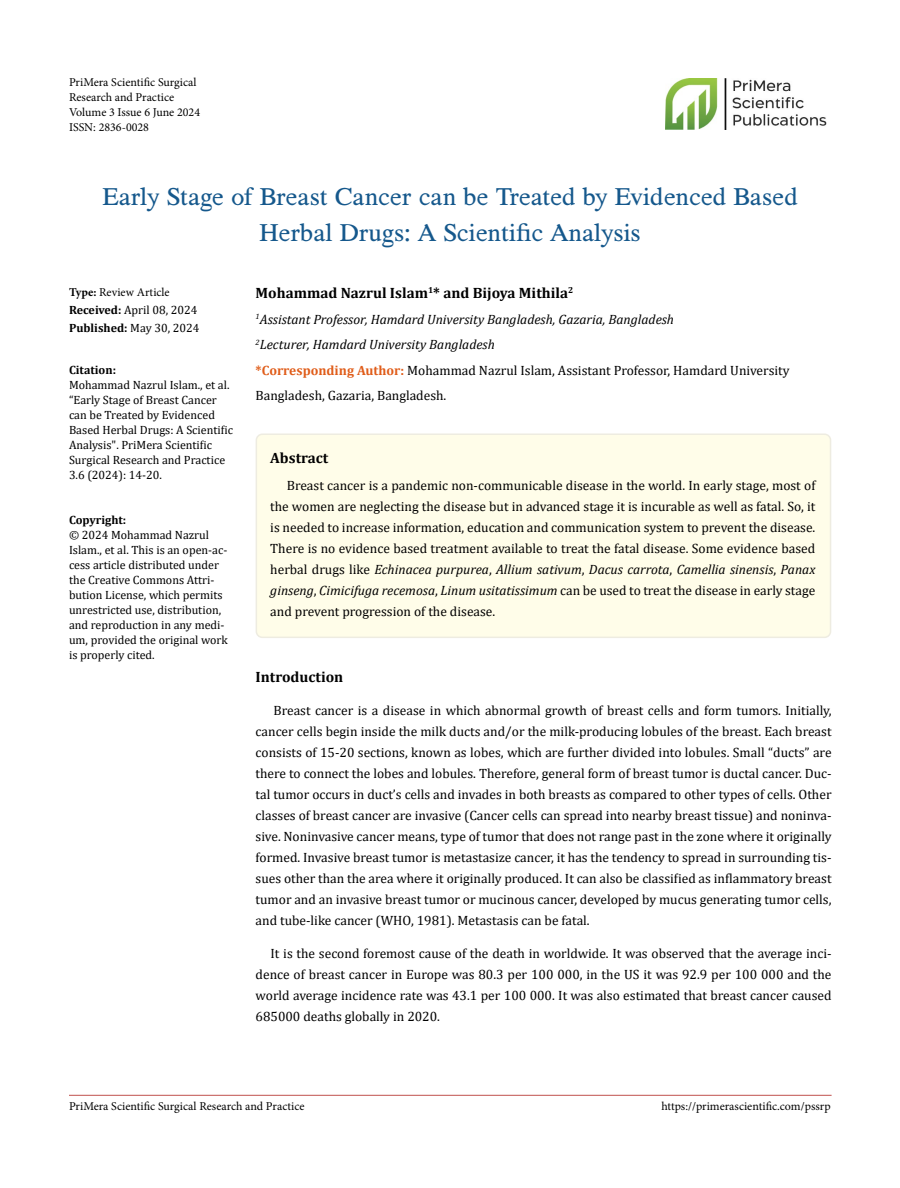
<style>
.page{position:relative;width:900px;height:1188px;background:#fff}
.page>*{position:absolute;margin:0;border:0;box-sizing:border-box;transform-origin:0 0}
.t1{font:25.5px/36px "Tribun ADF Std";color:#15588c;text-align:center}
.t2{font:700 15px "Cambria";color:#000}
.t3{font:13.5px/21px "Cambria";color:#000;text-align:justify}
.t4{font:italic 13.5px/25.5px "Cambria";color:#000}
.t5{font:12px/15px "Cambria";color:#000}
.t6{font:12px/15px "Minion Pro";color:#000}
.t7{font:700 12px "Cambria";color:#000}
.s1{font-weight:700}
.s2{font-weight:700;font-style:normal;color:#e05d1a}
.s3{font-style:normal}
.s4{font-style:italic}
</style>
<div class="page">
<hr style="left:69px;top:1095px;width:763px;height:1px;background:#c0504d">
<img style="left:665px;top:78px;width:162px;height:52px">
<div style="left:256px;top:434px;width:575px;height:203px;background:#fffde9;border-radius:6px"></div>
<div style="left:256px;top:434px;width:575px;height:204px;border:2px solid #eeece1;border-radius:6px"></div>
<p class="t6" style="left:69px;top:75px;width:133px">PriMera Scientific Surgical<br>Research and Practice<br>Volume 3 Issue 6 June 2024<br>ISSN: 2836-0028</p>
<h1 class="t1" style="left:102px;top:179px;width:697px">Early Stage of Breast Cancer can be Treated by Evidenced Based<br>Herbal Drugs: A Scientific Analysis</h1>
<p class="t6" style="left:69px;top:285px;width:102px"><span class="s1">Type:</span> Review Article</p>
<p class="t5" style="left:69px;top:301px;width:132px;line-height:18px"><span class="s1">Received:</span> April 08, 2024<br><span class="s1">Published:</span> May 30, 2024</p>
<p class="t7" style="left:69px;top:362px;width:49px">Citation:</p>
<p class="t5" style="left:69px;top:377px;width:166px">Mohammad Nazrul Islam., et al. “Early Stage of Breast Cancer can be Treated by Evidenced<br>Based Herbal Drugs: A Scientific<br>Analysis". PriMera Scientific<br>Surgical Research and Practice<br>3.6 (2024): 14-20.</p>
<p class="t7" style="left:69px;top:512px;width:59px">Copyright:</p>
<p class="t5" style="left:69px;top:528px;width:160px">© 2024 Mohammad Nazrul<br>Islam., et al. This is an open-ac&shy;cess article distributed under the Creative Commons Attri&shy;bution License, which permits unrestricted use, distribution, and reproduction in any medi&shy;um, provided the original work is properly cited.</p>
<p class="t2" style="left:256px;top:283px;width:319px">Mohammad Nazrul Islam<sup>1</sup>* and Bijoya Mithila<sup>2</sup></p>
<p class="t4" style="left:256px;top:306px;width:536px"><sup>1</sup>Assistant Professor, Hamdard University Bangladesh, Gazaria, Bangladesh<br><sup>2</sup>Lecturer, Hamdard University Bangladesh<br><span class="s2">*Corresponding Author:</span> <span class="s3">Mohammad Nazrul Islam, Assistant Professor, Hamdard University Bangladesh, Gazaria, Bangladesh.</span></p>
<p class="t2" style="left:270px;top:447px;width:60px">Abstract</p>
<p class="t3" style="left:270px;top:475px;width:547px;text-indent:16px">Breast cancer is a pandemic non-communicable disease in the world. In early stage, most of the women are neglecting the disease but in advanced stage it is incurable as well as fatal. So, it is needed to increase information, education and communication system to prevent the disease.<br>There is no evidence based treatment available to treat the fatal disease. Some evidence based herbal drugs like <span class="s4">Echinacea purpurea</span>, <span class="s4">Allium sativum</span>, <span class="s4">Dacus carrota</span>, <span class="s4">Camellia sinensis</span>, <span class="s4">Panax ginseng</span>, <span class="s4">Cimicifuga recemosa</span>, <span class="s4">Linum usitatissimum</span> can be used to treat the disease in early stage and prevent progression of the disease.</p>
<p class="t2" style="left:256px;top:666px;width:89px">Introduction</p>
<p class="t3" style="left:256px;top:700px;width:578px;text-indent:18px">Breast cancer is a disease in which abnormal growth of breast cells and form tumors. Initially, cancer cells begin inside the milk ducts and/or the milk-producing lobules of the breast. Each breast consists of 15-20 sections, known as lobes, which are further divided into lobules. Small “ducts” are there to connect the lobes and lobules. Therefore, general form of breast tumor is ductal cancer. Duc&shy;tal tumor occurs in duct’s cells and invades in both breasts as compared to other types of cells. Other classes of breast cancer are invasive (Cancer cells can spread into nearby breast tissue) and noninva&shy;sive. Noninvasive cancer means, type of tumor that does not range past in the zone where it originally formed. Invasive breast tumor is metastasize cancer, it has the tendency to spread in surrounding tis&shy;sues other than the area where it originally produced. It can also be classified as inflammatory breast tumor and an invasive breast tumor or mucinous cancer, developed by mucus generating tumor cells, and tube-like cancer (WHO, 1981). Metastasis can be fatal.</p>
<p class="t3" style="left:256px;top:943px;width:578px;text-indent:15px">It is the second foremost cause of the death in worldwide. It was observed that the average inci&shy;dence of breast cancer in Europe was 80.3 per 100 000, in the US it was 92.9 per 100 000 and the world average incidence rate was 43.1 per 100 000. It was also estimated that breast cancer caused 685000 deaths globally in 2020.</p>
<p class="t6" style="left:69px;top:1099px;width:237px">PriMera Scientific Surgical Research and Practice</p>
<p class="t6" style="left:661px;top:1099px;width:171px">https://primerascientific.com/pssrp</p>
</div>
